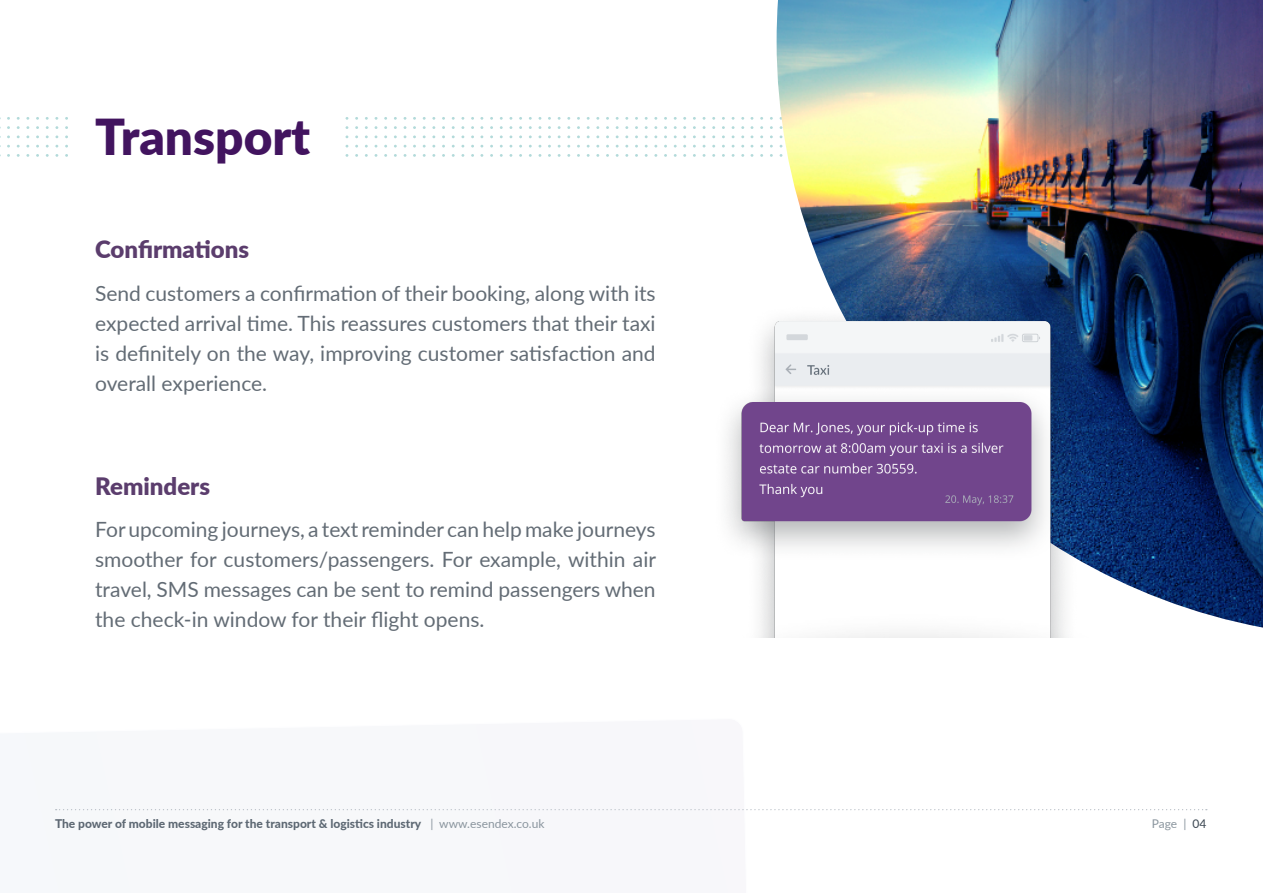
<style>
.page{position:relative;width:1263px;height:893px;background:#fff}
.page>*{position:absolute;margin:0;border:0;box-sizing:border-box;transform-origin:0 0}
.t1{font:900 49.5px "Lato";color:#42145f}
.t2{font:900 24px "Lato";color:#5b3d6d}
.t3{font:21px/30px "Lato";color:#636c75;text-align:justify}
.t4{font:800 12px "Lato";color:#5d6873}
.t5{font:12px "Lato";letter-spacing:-.005em;color:#8a959e}
.s1{font-weight:400;color:#8a959e}
.s2{color:#3c4752}
</style>
<div class="page">
<svg style="left:56px;top:809px;width:1148px;height:1px"></svg>
<img style="left:777px;top:0;width:486px;height:628px">
<img style="left:727px;top:297px;width:380px;height:341px">
<h1 class="t1" style="left:95px;top:99px;width:217px">Transport</h1>
<p class="t2" style="left:95px;top:231px;width:156px">Confirmations</p>
<p class="t3" style="left:95px;top:277px;width:562px">Send customers a confirmation of their booking, along with its expected arrival time. This reassures customers that their taxi is definitely on the way, improving customer satisfaction and overall experience.</p>
<p class="t2" style="left:95px;top:468px;width:116px">Reminders</p>
<p class="t3" style="left:95px;top:514px;width:562px">For upcoming journeys, a text reminder can help make journeys smoother for customers/passengers. For example, within air travel, SMS messages can be sent to remind passengers when the check-in window for their flight opens.</p>
<p class="t4" style="left:55px;top:815px;width:491px">The power of mobile messaging for the transport &amp; logistics industry <span class="s1">| www.esendex.co.uk</span></p>
<p class="t5" style="left:1152px;top:815px;width:56px">Page | <span class="s2">04</span></p>
</div>
